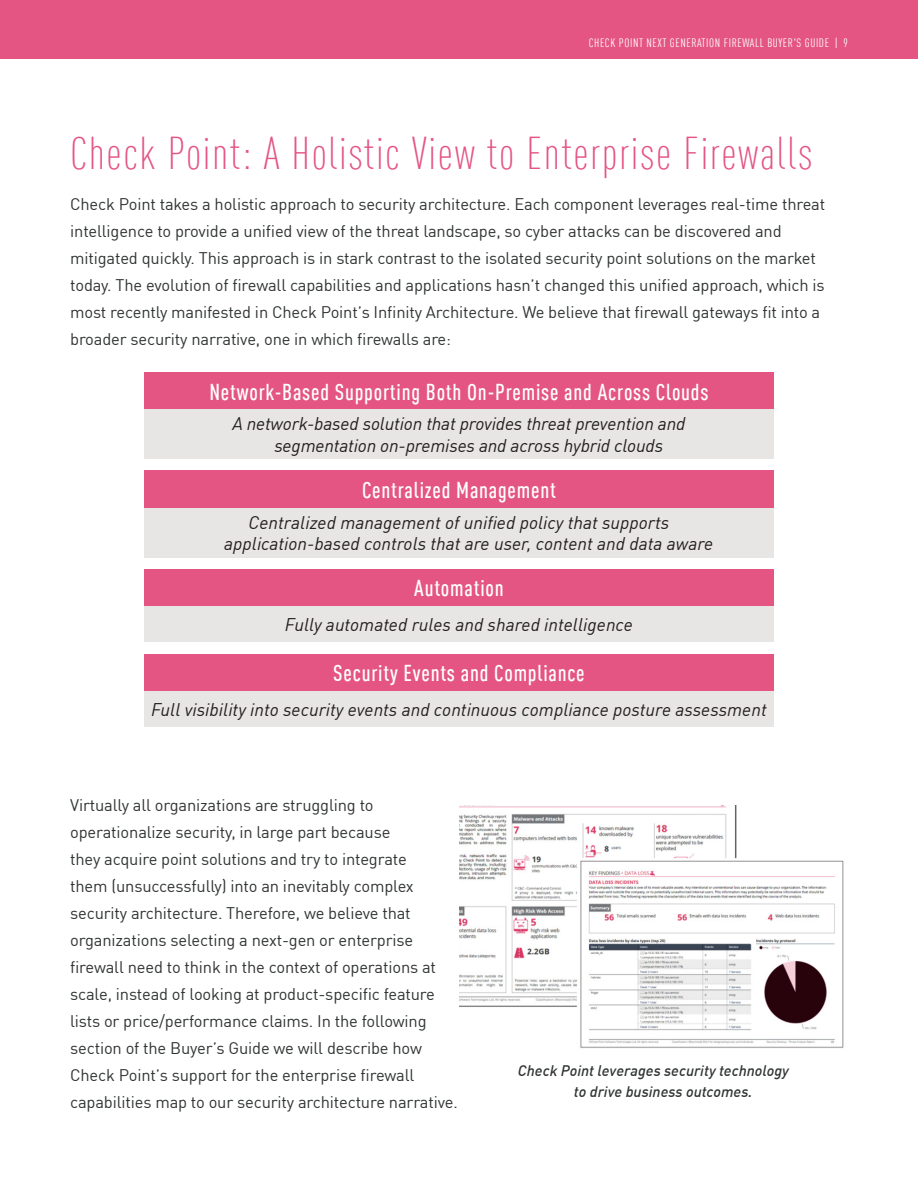
<style>
.page{position:relative;width:918px;height:1188px;background:#fff}
.page>*{position:absolute;margin:0;border:0;box-sizing:border-box;transform-origin:0 0}
.t1{font:300 condensed 45px "DIN Pro";letter-spacing:.035em;color:#e55584}
.t2{font:500 condensed 22.5px "DIN Pro";letter-spacing:.035em;color:#fff}
.t3{font:italic 18px/21.6px "DIN Pro";color:#231f20}
.t4{font:16.5px/27px "DIN Pro";letter-spacing:-.01em;color:#313434}
.t5{font:italic 500 15px/21px "DIN Pro";color:#313434}
.t6{font:condensed 12px "DIN Pro";letter-spacing:.05em;color:#fff}
</style>
<div class="page">
<div style="left:0;top:0;width:918px;height:58px;background:#e55584"></div>
<img style="left:459px;top:806px;width:385px;height:242px">
<div style="left:144px;top:373px;width:630px;height:37px;background:#e55584"></div>
<div style="left:144px;top:410px;width:630px;height:49px;background:#e8e5e5"></div>
<div style="left:144px;top:471px;width:630px;height:37px;background:#e55584"></div>
<div style="left:144px;top:508px;width:630px;height:49px;background:#e8e5e5"></div>
<div style="left:144px;top:569px;width:630px;height:37px;background:#e55584"></div>
<div style="left:144px;top:606px;width:630px;height:36px;background:#e8e5e5"></div>
<div style="left:144px;top:654px;width:630px;height:37px;background:#e55584"></div>
<div style="left:144px;top:691px;width:630px;height:36px;background:#e8e5e5"></div>
<p class="t6" style="left:589px;top:34px;width:260px">CHECK POINT NEXT GENERATION FIREWALL BUYER'S GUIDE | 9</p>
<p class="t1" style="left:70px;top:123px;width:744px">Check Point: A Holistic View to Enterprise Firewalls</p>
<p class="t4" style="left:70px;top:189px;width:757px">Check Point takes a holistic approach to security architecture. Each component leverages real-time threat intelligence to provide a unified view of the threat landscape, so cyber attacks can be discovered and mitigated quickly. This approach is in stark contrast to the isolated security point solutions on the market today. The evolution of firewall capabilities and applications hasn’t changed this unified approach, which is most recently manifested in Check Point’s Infinity Architecture. We believe that firewall gateways fit into a broader security narrative, one in which firewalls are:</p>
<p class="t2" style="left:209px;top:376px;width:501px">Network-Based Supporting Both On-Premise and Across Clouds</p>
<p class="t3" style="left:274px;top:412px;width:413px;text-indent:-42px">A network-based solution that provides threat prevention and segmentation on-premises and across hybrid clouds</p>
<p class="t2" style="left:362px;top:474px;width:195px">Centralized Management</p>
<p class="t3" style="left:224px;top:510px;width:491px;text-indent:24px">Centralized management of unified policy that supports application-based controls that are user, content and data aware</p>
<p class="t2" style="left:414px;top:572px;width:91px">Automation</p>
<p class="t3" style="left:285px;top:613px;width:350px">Fully automated rules and shared intelligence</p>
<p class="t2" style="left:333px;top:657px;width:253px">Security Events and Compliance</p>
<p class="t3" style="left:151px;top:697px;width:617px">Full visibility into security events and continuous compliance posture assessment</p>
<p class="t4" style="left:70px;top:790px;width:389px">Virtually all organizations are struggling to operationalize security, in large part because<br>they acquire point solutions and try to integrate<br>them (unsuccessfully) into an inevitably complex security architecture. Therefore, we believe that organizations selecting a next-gen or enterprise firewall need to think in the context of operations at scale, instead of looking at product-specific feature lists or price/performance claims. In the following section of the Buyer’s Guide we will describe how Check Point’s support for the enterprise firewall capabilities map to our security architecture narrative.</p>
<p class="t5" style="left:574px;top:1060px;width:217px;text-indent:-56px">Check Point leverages security technology to drive business outcomes.</p>
</div>
